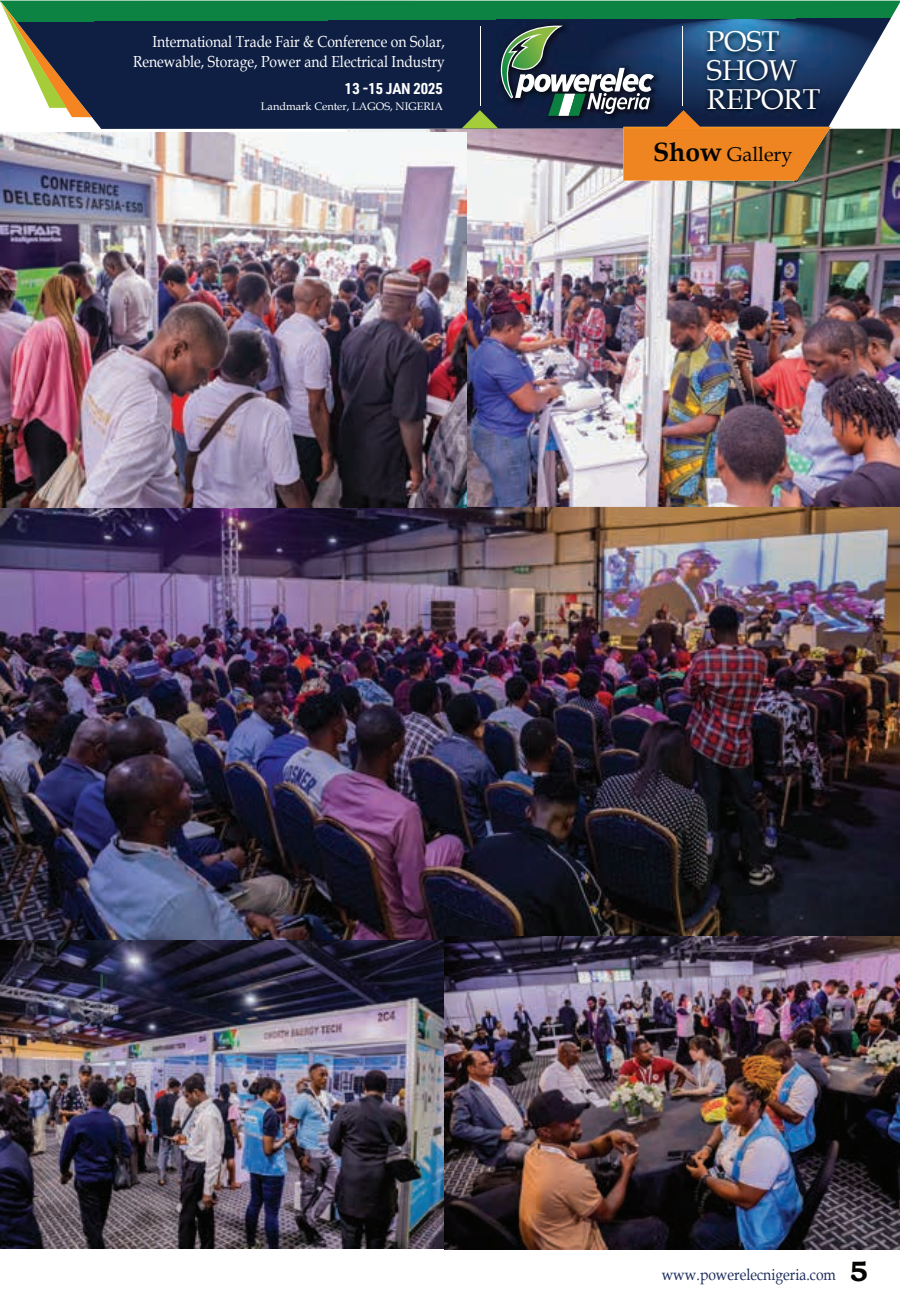
<style>
.page{position:relative;width:900px;height:1300px;background:#fff}
.page>*{position:absolute;margin:0;border:0;box-sizing:border-box;transform-origin:0 0}
.t1{font:28.8px/28.8px "Book Antiqua";color:#fff}
.t2{font:20px "Book Antiqua";color:#040503}
.t3{font:16px/20px "Book Antiqua";color:#fff;text-align:right;scale:.87 1}
.t4{font:16px "Book Antiqua";color:#1d2d5d;scale:.87 1}
.t5{font:700 15.4px "URWDIN Semi Cond";color:#fff}
.t6{font:11px "Book Antiqua";color:#fff}
.s1{font-weight:700;font-size:26.4px}
.s2{font-family:"Bookman Old Style";font-weight:700;font-size:28px;color:#040503}
</style>
<div class="page">
<img style="left:0;top:507px;width:900px;height:434px">
<img style="left:346px;top:129px;width:554px;height:378px">
<img style="left:0;top:133px;width:466px;height:374px">
<img style="left:0;top:941px;width:444px;height:307px">
<img style="left:444px;top:936px;width:456px;height:313px">
<svg style="left:72px;top:1px;width:828px;height:128px;background:#204852"></svg>
<img style="left:346px;top:129px;width:35px;height:1px">
<svg style="left:0;top:1px;width:92px;height:116px"></svg>
<img style="left:703px;top:22px;width:126px;height:4px">
<img style="left:497px;top:20px;width:166px;height:6px">
<svg style="left:462px;top:26px;width:369px;height:155px;background:#656061"></svg>
<hr style="left:682px;top:27px;width:1px;height:79px;background:#fff">
<hr style="left:480px;top:27px;width:1px;height:79px;background:#fff">
<p class="t3" style="left:133px;top:32px;width:360px">International Trade Fair &amp; Conference on Solar,<br>Renewable, Storage, Power and Electrical Industry</p>
<p class="t5" style="left:345px;top:78px;width:99px">13 -15 JAN 2025</p>
<p class="t6" style="left:261px;top:98px;width:183px">Landmark Center, LAGOS, NIGERIA</p>
<h1 class="t1" style="left:707px;top:26px;width:115px">POST<br>SHOW<br>REPORT</h1>
<p class="t2" style="left:653px;top:140px;width:141px"><span class="s1">Show</span> Gallery</p>
<p class="t4" style="left:662px;top:1264px;width:239px">www.powerelecnigeria.com <span class="s2">5</span></p>
</div>
